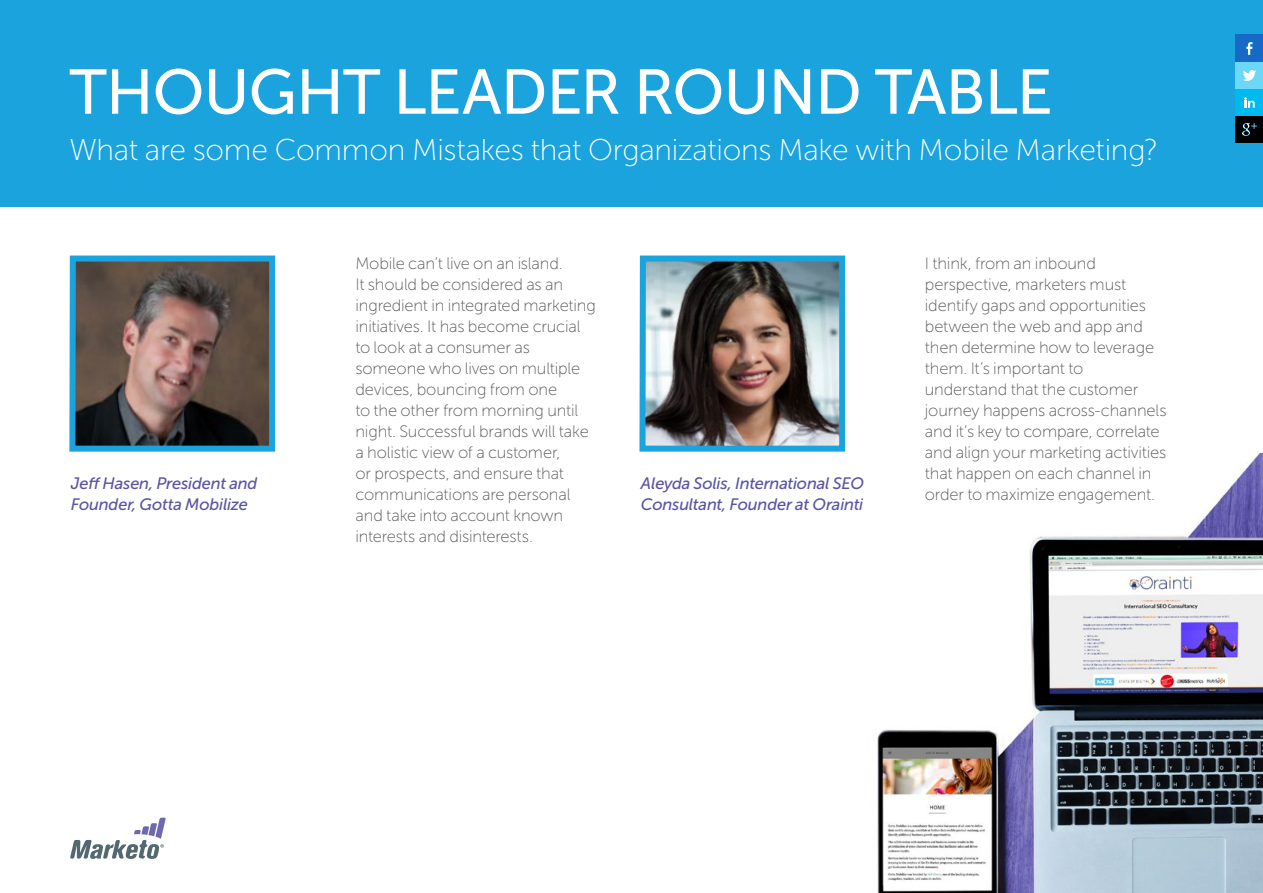
<style>
.page{position:relative;width:1263px;height:893px;background:#fff}
.page>*{position:absolute;margin:0;border:0;box-sizing:border-box;transform-origin:0 0}
.t1{font:600 63px "Marketo Sans";letter-spacing:-.015em;color:#fff}
.t2{font:300 30px "Marketo Sans";letter-spacing:-.01em;color:#fff}
.t3{font:300 16.5px/21px "Marketo Sans";letter-spacing:-.01em;color:#58595b}
.t4{font:italic 600 16.5px/21px "Marketo Sans";letter-spacing:-.01em;color:#5a54a4}
</style>
<div class="page">
<img style="left:877px;top:452px;width:386px;height:441px">
<svg style="left:70px;top:818px;width:96px;height:41px"></svg>
<img style="left:639px;top:255px;width:207px;height:197px">
<svg style="left:69px;top:255px;width:207px;height:197px;background:#5d5c5d"></svg>
<div style="left:0;top:0;width:1263px;height:206px;background:#1ba3dd"></div>
<h1 class="t1" style="left:69px;top:58px;width:985px">THOUGHT LEADER ROUND TABLE</h1>
<h2 class="t2" style="left:69px;top:134px;width:1090px">What are some Common Mistakes that Organizations Make with Mobile Marketing?</h2>
<p class="t4" style="left:71px;top:472px;width:188px">Jeff Hasen, President and<br>Founder, Gotta Mobilize</p>
<p class="t3" style="left:355px;top:253px;width:242px">Mobile can’t live on an island.<br>It should be considered as an ingredient in integrated marketing initiatives. It has become crucial to look at a consumer as someone who lives on multiple devices, bouncing from one<br>to the other from morning until night. Successful brands will take a holistic view of a customer,<br>or prospects, and ensure that communications are personal and take into account known interests and disinterests.</p>
<p class="t3" style="left:925px;top:253px;width:243px">I think, from an inbound perspective, marketers must identify gaps and opportunities between the web and app and then determine how to leverage them. It’s important to understand that the customer journey happens across-channels and it’s key to compare, correlate and align your marketing activities that happen on each channel in order to maximize engagement.</p>
<p class="t4" style="left:641px;top:472px;width:224px">Aleyda Solis, International SEO<br>Consultant, Founder at Orainti</p>
</div>
